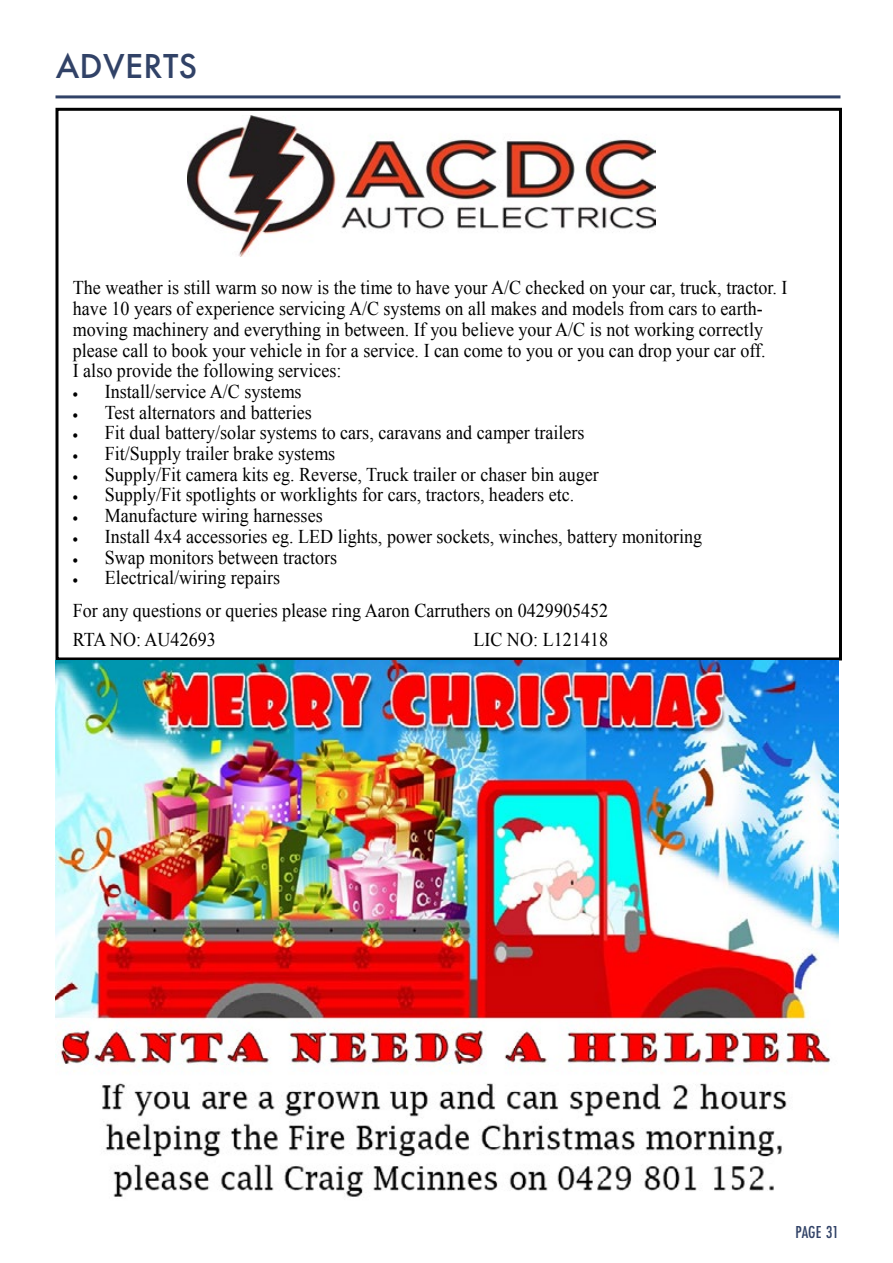
<style>
.page{position:relative;width:893px;height:1263px;background:#fff}
.page>*{position:absolute;margin:0;border:0;box-sizing:border-box;transform-origin:0 0}
.t1{font:500 36px "Futura PT";letter-spacing:.01em;color:#314267}
.t2{font:19.5px/20.7px "Times New Roman";color:#000;scale:.93 1}
.t3{font:500 18px "Futura PT Cond";color:#314267}
</style>
<div class="page">
<img style="left:188px;top:116px;width:468px;height:140px">
<div style="left:56px;top:108px;width:786px;height:552px;border:3px solid #000"></div>
<hr style="left:56px;top:95px;width:784px;height:3px;background:#314267">
<img style="left:56px;top:660px;width:783px;height:537px">
<h1 class="t1" style="left:56px;top:44px;width:143px">ADVERTS</h1>
<p class="t2" style="left:73px;top:277px;width:770px">The weather is still warm so now is the time to have your A/C checked on your car, truck, tractor. I have 10 years of experience servicing A/C systems on all makes and models from cars to earth&shy;moving machinery and everything in between. If you believe your A/C is not working correctly please call to book your vehicle in for a service. I can come to you or you can drop your car off.<br>I also provide the following services:</p>
<p class="t2" style="left:73px;top:380px;width:248px">• Install/service A/C systems</p>
<p class="t2" style="left:73px;top:401px;width:259px">• Test alternators and batteries</p>
<p class="t2" style="left:73px;top:422px;width:552px">• Fit dual battery/solar systems to cars, caravans and camper trailers</p>
<p class="t2" style="left:73px;top:442px;width:284px">• Fit/Supply trailer brake systems</p>
<p class="t2" style="left:73px;top:463px;width:567px">• Supply/Fit camera kits eg. Reverse, Truck trailer or chaser bin auger</p>
<p class="t2" style="left:73px;top:484px;width:541px">• Supply/Fit spotlights or worklights for cars, tractors, headers etc.</p>
<p class="t2" style="left:73px;top:505px;width:270px">• Manufacture wiring harnesses</p>
<p class="t2" style="left:73px;top:525px;width:678px">• Install 4x4 accessories eg. LED lights, power sockets, winches, battery monitoring</p>
<p class="t2" style="left:73px;top:546px;width:286px">• Swap monitors between tractors</p>
<p class="t2" style="left:73px;top:561px;width:577px;line-height:32.4px">• Electrical/wiring repairs<br>For any questions or queries please ring Aaron Carruthers on 0429905452</p>
<p class="t2" style="left:73px;top:629px;width:155px">RTA NO: AU42693</p>
<p class="t2" style="left:473px;top:629px;width:146px">LIC NO: L121418</p>
<p class="t3" style="left:795px;top:1221px;width:45px">PAGE 31</p>
</div>
